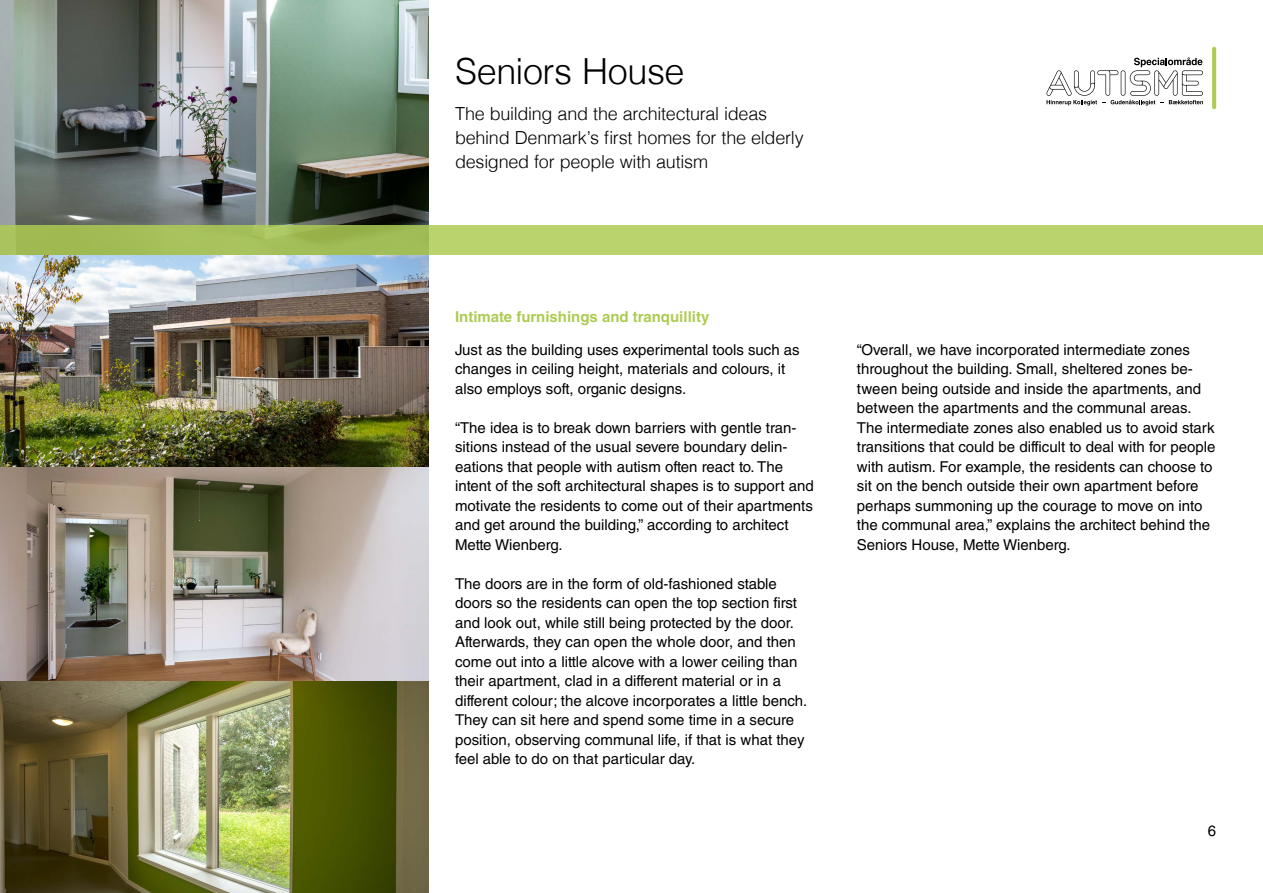
<style>
.page{position:relative;width:1263px;height:893px;background:#fff}
.page>*{position:absolute;margin:0;border:0;box-sizing:border-box;transform-origin:0 0}
.t1{font:300 36px "Helvetica";letter-spacing:-.015em;color:#000}
.t2{font:300 18px/24px "Helvetica";letter-spacing:-.015em;color:#000}
.t3{font:15px/19.5px "Helvetica LT Std";color:#000}
.t4{font:700 15px "Helvetica LT Std";color:#aecc53}
</style>
<div class="page">
<img style="left:0;top:0;width:428px;height:893px">
<svg style="left:0;top:225px;width:1263px;height:30px;background:#b2cb65"></svg>
<svg style="left:1212px;top:47px;width:4px;height:62px"></svg>
<svg style="left:1046px;top:57px;width:157px;height:48px"></svg>
<h1 class="t1" style="left:455px;top:41px;width:231px">Seniors House</h1>
<p class="t2" style="left:455px;top:101px;width:350px">The building and the architectural ideas behind Denmark’s first homes for the elderly designed for people with autism</p>
<p class="t4" style="left:455px;top:308px;width:256px">Intimate furnishings and tranquillity</p>
<p class="t3" style="left:455px;top:340px;width:346px">Just as the building uses experimental tools such as changes in ceiling height, materials and colours, it also employs soft, organic designs.</p>
<p class="t3" style="left:455px;top:418px;width:360px">“The idea is to break down barriers with gentle tran&shy;sitions instead of the usual severe boundary delin&shy;eations that people with autism often react to. The intent of the soft architectural shapes is to support and motivate the residents to come out of their apartments and get around the building,” according to architect Mette Wienberg.</p>
<p class="t3" style="left:455px;top:574px;width:354px">The doors are in the form of old-fashioned stable doors so the residents can open the top section first and look out, while still being protected by the door.<br>Afterwards, they can open the whole door, and then come out into a little alcove with a lower ceiling than their apartment, clad in a different material or in a different colour; the alcove incorporates a little bench.<br>They can sit here and spend some time in a secure position, observing communal life, if that is what they feel able to do on that particular day.</p>
<p class="t3" style="left:857px;top:340px;width:360px">“Overall, we have incorporated intermediate zones throughout the building. Small, sheltered zones be&shy;tween being outside and inside the apartments, and between the apartments and the communal areas.<br>The intermediate zones also enabled us to avoid stark transitions that could be difficult to deal with for people with autism. For example, the residents can choose to sit on the bench outside their own apartment before perhaps summoning up the courage to move on into the communal area,” explains the architect behind the Seniors House, Mette Wienberg.</p>
<p class="t3" style="left:1208px;top:820px;width:10px">6</p>
</div>
